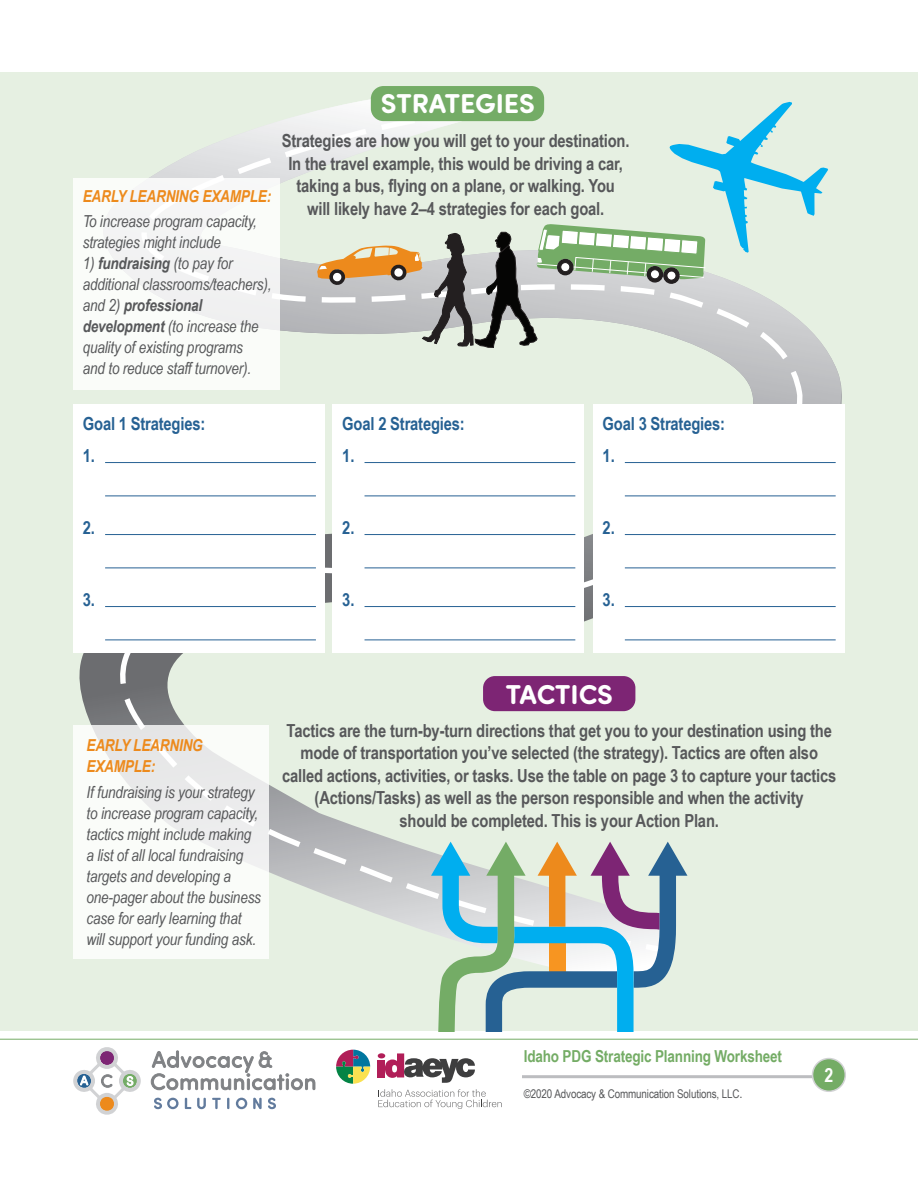
<style>
.page{position:relative;width:918px;height:1188px;background:#fff}
.page>*{position:absolute;margin:0;border:0;box-sizing:border-box;transform-origin:0 0}
.t1{font:700 27.45px "Sofia Pro Soft";color:#fff}
.t2{font:700 19.5px "Arial Narrow";color:#fff}
.t3{font:700 18px/22.5px "Arial Narrow";letter-spacing:-.01em;color:#57585a;text-align:center}
.t4{font:700 18px/31.5px "Arial Narrow";letter-spacing:-.01em;color:#266193}
.t5{font:italic 16.5px/21px "Arial Narrow";letter-spacing:-.01em;color:#57585a}
.t6{font:700 16.5px "Arial Narrow";letter-spacing:-.01em;color:#74ac65}
.t7{font:italic 700 16.5px/21px "Arial Narrow";letter-spacing:-.01em;color:#ed8a1c}
.t8{font:12px "Arial Narrow";letter-spacing:-.01em;color:#57585a}
.s1{font-weight:700;color:#ed8a1c}
.s2{font-weight:700}
.s3{font-size:13.5px}
</style>
<div class="page">
<hr style="left:522px;top:1075px;width:315px;height:3px;background:#bcbdc0">
<div style="left:813px;top:1059px;width:32px;height:32px;background:#74ac65;border-radius:50%"></div>
<div style="left:812px;top:1058px;width:34px;height:34px;border:2px solid #d1d2d4;border-radius:50%"></div>
<hr style="left:0;top:1039px;width:918px;height:1px;background:#74ac65">
<svg style="left:336px;top:1050px;width:34px;height:34px"></svg>
<svg style="left:378px;top:1053px;width:97px;height:30px"></svg>
<svg style="left:378px;top:1089px;width:124px;height:20px"></svg>
<svg style="left:151px;top:1051px;width:164px;height:39px"></svg>
<svg style="left:154px;top:1098px;width:25px;height:11px"></svg>
<svg style="left:185px;top:1098px;width:6px;height:11px"></svg>
<svg style="left:197px;top:1098px;width:9px;height:11px"></svg>
<svg style="left:212px;top:1098px;width:9px;height:11px"></svg>
<svg style="left:227px;top:1098px;width:2px;height:11px"></svg>
<svg style="left:236px;top:1098px;width:11px;height:11px"></svg>
<svg style="left:253px;top:1098px;width:9px;height:11px"></svg>
<svg style="left:268px;top:1098px;width:8px;height:11px"></svg>
<svg style="left:73px;top:1047px;width:68px;height:68px"></svg>
<div style="left:0;top:73px;width:917px;height:958px;background:#e6f0e2"></div>
<svg style="left:310px;top:92px;width:532px;height:312px"></svg>
<svg style="left:149px;top:113px;width:656px;height:291px"></svg>
<svg style="left:73px;top:533px;width:600px;height:309px"></svg>
<svg style="left:114px;top:561px;width:523px;height:371px"></svg>
<svg style="left:431px;top:842px;width:256px;height:189px"></svg>
<div style="left:483px;top:676px;width:152px;height:35px;background:#7d2574;border-radius:12px"></div>
<svg style="left:317px;top:102px;width:511px;height:246px"></svg>
<div style="left:73px;top:404px;width:252px;height:248px;background:#fff"></div>
<hr style="left:105px;top:462px;width:211px;height:1px;background:#266193">
<hr style="left:105px;top:496px;width:211px;height:1px;background:#266193">
<hr style="left:105px;top:534px;width:211px;height:1px;background:#266193">
<hr style="left:105px;top:568px;width:211px;height:1px;background:#266193">
<hr style="left:105px;top:606px;width:211px;height:1px;background:#266193">
<hr style="left:105px;top:640px;width:211px;height:1px;background:#266193">
<div style="left:332px;top:404px;width:252px;height:248px;background:#fff"></div>
<hr style="left:365px;top:462px;width:210px;height:1px;background:#266193">
<hr style="left:365px;top:496px;width:210px;height:1px;background:#266193">
<hr style="left:365px;top:534px;width:210px;height:1px;background:#266193">
<hr style="left:365px;top:568px;width:210px;height:1px;background:#266193">
<hr style="left:365px;top:606px;width:210px;height:1px;background:#266193">
<hr style="left:365px;top:640px;width:210px;height:1px;background:#266193">
<div style="left:593px;top:404px;width:252px;height:248px;background:#fff"></div>
<hr style="left:625px;top:462px;width:211px;height:1px;background:#266193">
<hr style="left:625px;top:496px;width:211px;height:1px;background:#266193">
<hr style="left:625px;top:534px;width:211px;height:1px;background:#266193">
<hr style="left:625px;top:568px;width:211px;height:1px;background:#266193">
<hr style="left:625px;top:606px;width:211px;height:1px;background:#266193">
<hr style="left:625px;top:640px;width:211px;height:1px;background:#266193">
<div style="left:371px;top:86px;width:173px;height:35px;background:#74ac66;border-radius:13px"></div>
<div style="left:73px;top:178px;width:206px;height:212px;background:#fff"></div>
<div style="left:73px;top:726px;width:196px;height:233px;background:linear-gradient(to bottom,#edeeee,#fdfffc)"></div>
<p class="t5" style="left:83px;top:183px;width:190px;line-height:25.5px"><span class="s1">EARLY LEARNING EXAMPLE:<br></span>To increase program capacity,</p>
<p class="t5" style="left:83px;top:232px;width:140px">strategies might include</p>
<p class="t5" style="left:83px;top:253px;width:190px">1) <span class="s2">fundraising</span> (to pay for additional classrooms/teachers), and 2) <span class="s2">professional development</span> (to increase the quality of existing programs<br>and to reduce staff turnover).</p>
<p class="t1" style="left:381px;top:83px;width:156px">STRATEGIES</p>
<p class="t3" style="left:282px;top:129px;width:349px">Strategies are how you will get to your destination.<br>In the travel example, this would be driving a car, taking a bus, flying on a plane, or walking. You<br>will likely have 2–4 strategies for each goal.</p>
<p class="t4" style="left:83px;top:407px;width:124px">Goal 1 Strategies:<br>1.</p>
<p class="t4" style="left:342px;top:407px;width:124px">Goal 2 Strategies:<br>1.</p>
<p class="t4" style="left:603px;top:407px;width:124px">Goal 3 Strategies:<br>1.</p>
<p class="t4" style="left:83px;top:511px;width:14px">2.</p>
<p class="t4" style="left:342px;top:511px;width:14px">2.</p>
<p class="t4" style="left:603px;top:511px;width:14px">2.</p>
<p class="t4" style="left:83px;top:583px;width:14px">3.</p>
<p class="t4" style="left:342px;top:583px;width:14px">3.</p>
<p class="t4" style="left:603px;top:583px;width:14px">3.</p>
<p class="t7" style="left:86px;top:734px;width:118px">EARLY LEARNING<br>EXAMPLE:</p>
<p class="t5" style="left:86px;top:781px;width:176px">If fundraising is your strategy to increase program capacity, tactics might include making a list of all local fundraising targets and developing a one-pager about the business case for early learning that will support your funding ask.</p>
<p class="t1" style="left:506px;top:674px;width:109px">TACTICS</p>
<p class="t3" style="left:282px;top:719px;width:556px">Tactics are the turn-by-turn directions that get you to your destination using the mode of transportation you’ve selected (the strategy). Tactics are often also called actions, activities, or tasks. Use the table on page 3 to capture your tactics (Actions/Tasks) as well as the person responsible and when the activity<br>should be completed. This is your Action Plan.</p>
<p class="t6" style="left:524px;top:1044px;width:260px">Idaho PDG Strategic Planning Worksheet</p>
<p class="t8" style="left:524px;top:1085px;width:220px">©2020 Advocacy &amp; Communication Solutions, LLC<span class="s3">.</span></p>
<p class="t2" style="left:824px;top:1061px;width:10px">2</p>
</div>
